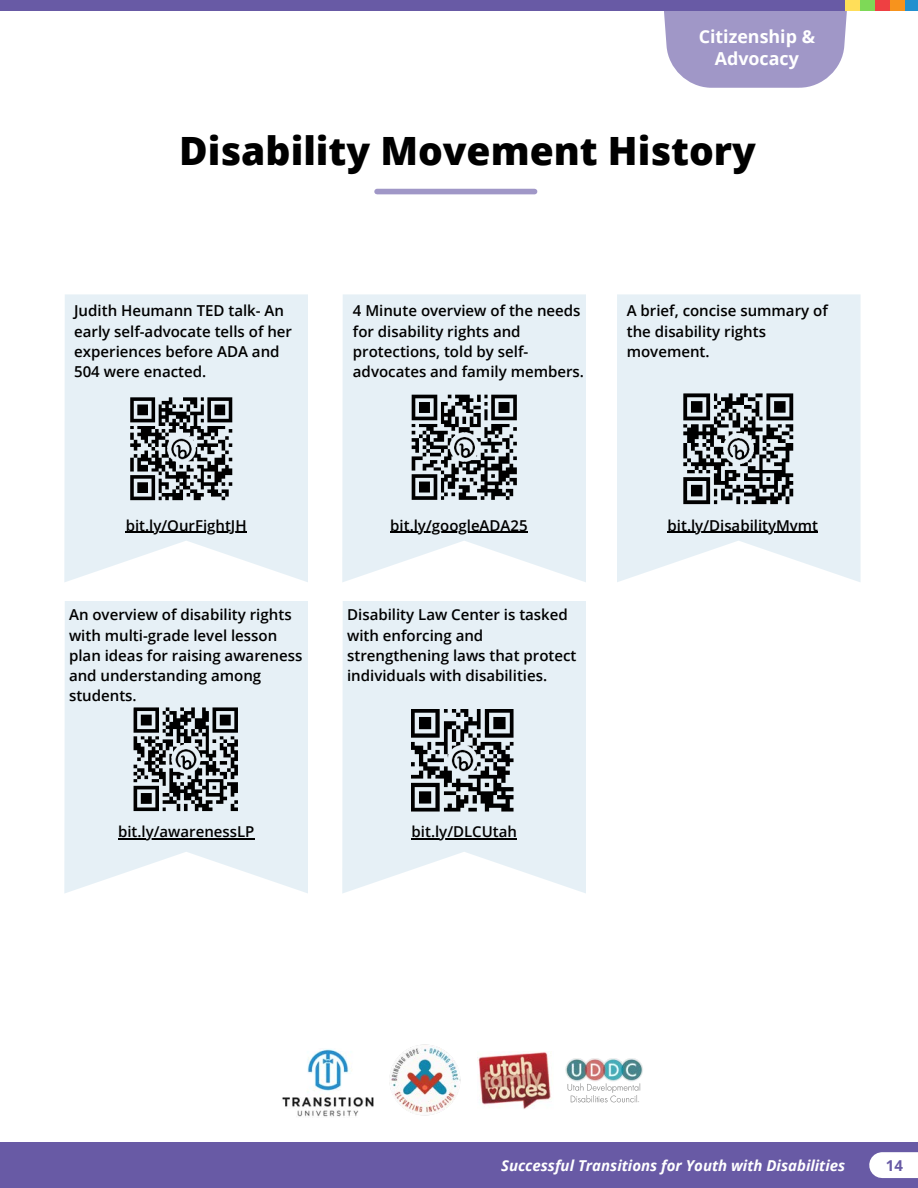
<style>
.page{position:relative;width:918px;height:1188px;background:#fff}
.page>*{position:absolute;margin:0;border:0;box-sizing:border-box;transform-origin:0 0}
.t1{font:800 39px "Open Sans";color:#000}
.t2{font:700 17.85px/21.3px "Open Sans";color:#fff;text-align:center}
.t3{font:600 15px/20.2px "Open Sans";color:#000}
.t4{font:italic 700 15px "Open Sans";color:#fff}
.t5{font:700 15px "Open Sans";color:#685aa5}
</style>
<div class="page">
<div style="left:0;top:1142px;width:918px;height:46px;background:#685aa5"></div>
<div style="left:882px;top:1152px;width:36px;height:26px;background:#fff"></div>
<div style="left:659px;top:0;width:193px;height:88px;background:#a097c7"></div>
<div style="left:0;top:0;width:918px;height:11px;background:#685aa5"></div>
<div style="left:846px;top:0;width:72px;height:11px;background:#ffde59"></div>
<div style="left:861px;top:0;width:57px;height:11px;background:#7ed957"></div>
<div style="left:876px;top:0;width:42px;height:11px;background:#ee4042"></div>
<div style="left:891px;top:0;width:27px;height:11px;background:#f7931d"></div>
<div style="left:906px;top:0;width:12px;height:11px;background:#2390cf"></div>
<div style="left:377px;top:189px;width:158px;height:5px;background:#a097c7"></div>
<svg style="left:64px;top:294px;width:244px;height:288px;background:#e7f0f6"></svg>
<svg style="left:342px;top:294px;width:244px;height:288px;background:#e7f0f6"></svg>
<svg style="left:617px;top:294px;width:244px;height:288px;background:#e7f0f6"></svg>
<img style="left:124px;top:394px;width:109px;height:110px">
<img style="left:409px;top:393px;width:111px;height:108px">
<img style="left:683px;top:393px;width:111px;height:111px">
<svg style="left:64px;top:601px;width:244px;height:292px;background:#e7f0f6"></svg>
<svg style="left:342px;top:601px;width:244px;height:292px;background:#e7f0f6"></svg>
<img style="left:132px;top:704px;width:109px;height:111px">
<img style="left:407px;top:704px;width:111px;height:112px">
<hr style="left:118px;top:838px;width:137px;height:1px;background:#000">
<hr style="left:412px;top:838px;width:105px;height:1px;background:#000">
<hr style="left:126px;top:532px;width:121px;height:1px;background:#000">
<hr style="left:390px;top:532px;width:138px;height:1px;background:#000">
<hr style="left:668px;top:532px;width:150px;height:1px;background:#000">
<img style="left:282px;top:1049px;width:92px;height:68px">
<img style="left:565px;top:1058px;width:78px;height:44px">
<img style="left:389px;top:1044px;width:72px;height:72px">
<img style="left:477px;top:1052px;width:74px;height:57px">
<p class="t2" style="left:699px;top:26px;width:118px">Citizenship &amp;<br>Advocacy</p>
<h1 class="t1" style="left:179px;top:123px;width:578px">Disability Movement History</h1>
<p class="t3" style="left:74px;top:301px;width:219px">Judith Heumann TED talk- An early self-advocate tells of her experiences before ADA and<br>504 were enacted.</p>
<p class="t3" style="left:353px;top:301px;width:233px">4 Minute overview of the needs for disability rights and protections, told by self&shy;advocates and family members.</p>
<p class="t3" style="left:627px;top:301px;width:203px">A brief, concise summary of the disability rights movement.</p>
<p class="t3" style="left:126px;top:515px;width:122px">bit.ly/OurFightJH</p>
<p class="t3" style="left:390px;top:515px;width:139px">bit.ly/googleADA25</p>
<p class="t3" style="left:668px;top:515px;width:152px">bit.ly/DisabilityMvmt</p>
<p class="t3" style="left:69px;top:604px;width:235px">An overview of disability rights with multi-grade level lesson plan ideas for raising awareness and understanding among students.</p>
<p class="t3" style="left:347px;top:604px;width:231px">Disability Law Center is tasked with enforcing and strengthening laws that protect individuals with disabilities.</p>
<p class="t3" style="left:118px;top:821px;width:138px">bit.ly/awarenessLP</p>
<p class="t3" style="left:412px;top:821px;width:107px">bit.ly/DLCUtah</p>
<p class="t4" style="left:501px;top:1155px;width:346px">Successful Transitions for Youth with Disabilities</p>
<p class="t5" style="left:886px;top:1155px;width:19px">14</p>
</div>
